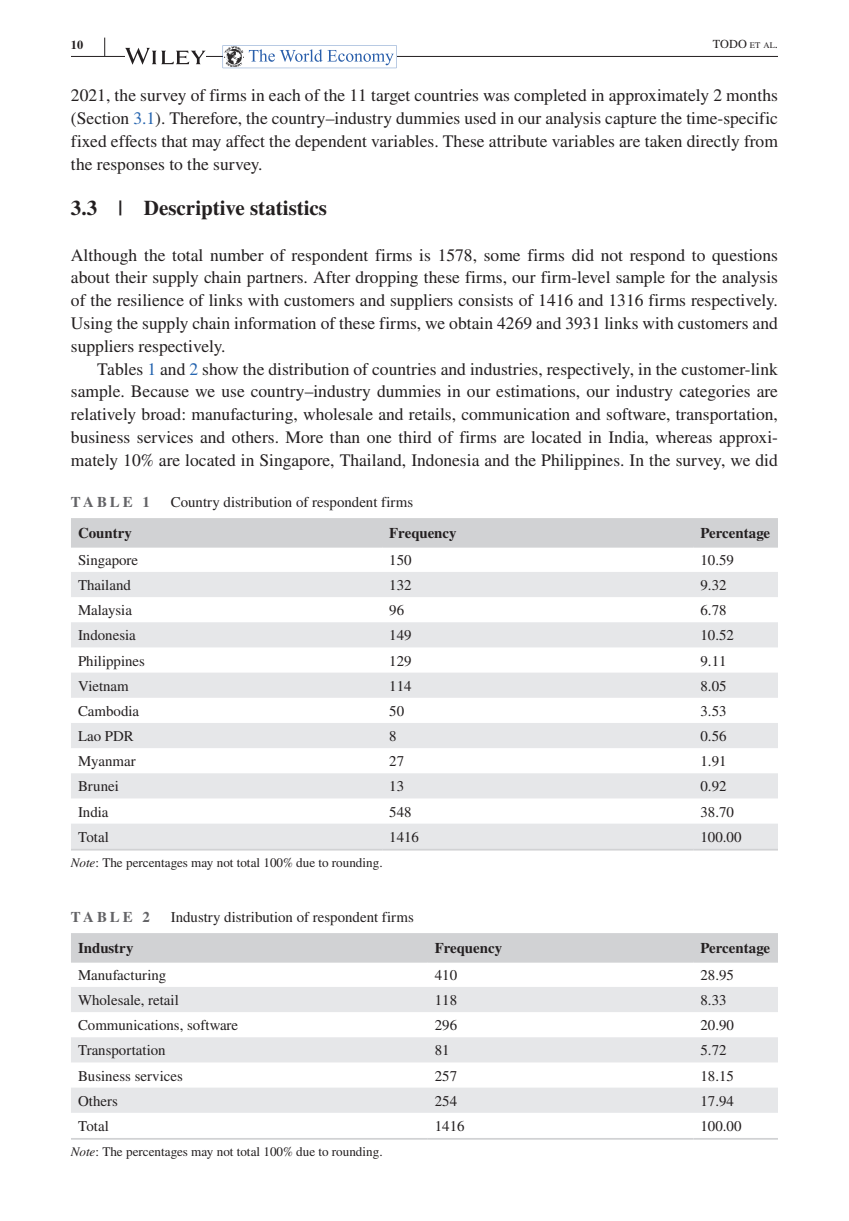
<style>
.page{position:relative;width:849px;height:1221px;background:#fff}
.page>*{position:absolute;margin:0;border:0;box-sizing:border-box;transform-origin:0 0}
.t1{font:700 21px "STIX";color:#231f20}
.t2{font:17.5px/22.8px "STIX";color:#231f20;text-align:justify}
.t3{font:14.88px "STIX";color:#231f20}
.t4{font:700 14.88px "STIX";color:#231f20}
.t5{font:700 14.88px "STIX";letter-spacing:.2em;color:#636366}
.t6{font:13.12px "STIX";color:#231f20}
.t7{font:12.25px "STIX";color:#231f20}
.t8{font:700 12.25px "STIX";color:#231f20}
.s1{font-size:8.58px}
.s2{color:#2564af}
.s3{font-style:italic}
</style>
<div class="page">
<hr style="left:71px;top:56px;width:706px;height:1px;background:#231f20">
<svg style="left:125px;top:48px;width:80px;height:17px"></svg>
<svg style="left:223px;top:45px;width:173px;height:23px"></svg>
<img style="left:225px;top:46px;width:18px;height:20px">
<svg style="left:104px;top:38px;width:1px;height:18px"></svg>
<div style="left:71px;top:518px;width:706px;height:28px;background:#d1d2d4"></div>
<svg style="left:71px;top:572px;width:706px;height:276px;fill:#e6e7e9"></svg>
<hr style="left:71px;top:546px;width:311px;height:1px;background:#d1d2d4">
<hr style="left:382px;top:546px;width:311px;height:1px;background:#d1d2d4">
<hr style="left:693px;top:546px;width:84px;height:1px;background:#d1d2d4">
<hr style="left:71px;top:848px;width:311px;height:2px;background:#d1d2d4">
<hr style="left:382px;top:848px;width:311px;height:2px;background:#d1d2d4">
<hr style="left:693px;top:848px;width:84px;height:2px;background:#d1d2d4">
<div style="left:71px;top:933px;width:706px;height:27px;background:#d1d2d4"></div>
<svg style="left:71px;top:987px;width:706px;height:125px;fill:#e6e7e9"></svg>
<hr style="left:71px;top:960px;width:356px;height:2px;background:#d1d2d4">
<hr style="left:427px;top:960px;width:266px;height:2px;background:#d1d2d4">
<hr style="left:693px;top:960px;width:84px;height:2px;background:#d1d2d4">
<hr style="left:71px;top:1137px;width:356px;height:2px;background:#d1d2d4">
<hr style="left:427px;top:1137px;width:266px;height:2px;background:#d1d2d4">
<hr style="left:693px;top:1137px;width:84px;height:2px;background:#d1d2d4">
<p class="t8" style="left:71px;top:37px;width:14px">10</p>
<p class="t7" style="left:712px;top:36px;width:67px">TODO <span class="s1">et al</span>.</p>
<p class="t2" style="left:71px;top:85px;width:708px">2021, the survey of firms in each of the 11 target countries was completed in approximately 2 months (Section <span class="s2">3.1</span>). Therefore, the country–industry dummies used in our analysis capture the time-specific fixed effects that may affect the dependent variables. These attribute variables are taken directly from the responses to the survey.</p>
<p class="t1" style="left:71px;top:196px;width:257px">3.3 | Descriptive statistics</p>
<p class="t2" style="left:71px;top:244px;width:708px">Although the total number of respondent firms is 1578, some firms did not respond to questions about their supply chain partners. After dropping these firms, our firm-level sample for the analysis of the resilience of links with customers and suppliers consists of 1416 and 1316 firms respectively.<br>Using the supply chain information of these firms, we obtain 4269 and 3931 links with customers and suppliers respectively.</p>
<p class="t2" style="left:71px;top:358px;width:708px;text-indent:26px">Tables <span class="s2">1</span> and <span class="s2">2</span> show the distribution of countries and industries, respectively, in the customer-link sample. Because we use country–industry dummies in our estimations, our industry categories are relatively broad: manufacturing, wholesale and retails, communication and software, transportation, business services and others. More than one third of firms are located in India, whereas approxi&shy;mately 10% are located in Singapore, Thailand, Indonesia and the Philippines. In the survey, we did</p>
<p class="t5" style="left:71px;top:493px;width:80px">TABLE 1</p>
<p class="t3" style="left:171px;top:491px;width:244px">Country distribution of respondent firms</p>
<p class="t4" style="left:78px;top:524px;width:55px">Country</p>
<p class="t4" style="left:389px;top:524px;width:69px">Frequency</p>
<p class="t4" style="left:700px;top:524px;width:71px">Percentage</p>
<p class="t3" style="left:78px;top:549px;width:62px">Singapore</p>
<p class="t3" style="left:389px;top:549px;width:24px">150</p>
<p class="t3" style="left:700px;top:549px;width:35px">10.59</p>
<p class="t3" style="left:78px;top:575px;width:54px">Thailand</p>
<p class="t3" style="left:389px;top:575px;width:24px">132</p>
<p class="t3" style="left:700px;top:575px;width:28px">9.32</p>
<p class="t3" style="left:78px;top:600px;width:55px">Malaysia</p>
<p class="t3" style="left:389px;top:600px;width:16px">96</p>
<p class="t3" style="left:700px;top:600px;width:28px">6.78</p>
<p class="t3" style="left:78px;top:625px;width:59px">Indonesia</p>
<p class="t3" style="left:389px;top:625px;width:24px">149</p>
<p class="t3" style="left:700px;top:625px;width:35px">10.52</p>
<p class="t3" style="left:78px;top:650px;width:68px">Philippines</p>
<p class="t3" style="left:389px;top:650px;width:24px">129</p>
<p class="t3" style="left:700px;top:650px;width:28px">9.11</p>
<p class="t3" style="left:78px;top:675px;width:52px">Vietnam</p>
<p class="t3" style="left:389px;top:675px;width:24px">114</p>
<p class="t3" style="left:700px;top:675px;width:28px">8.05</p>
<p class="t3" style="left:78px;top:700px;width:63px">Cambodia</p>
<p class="t3" style="left:389px;top:700px;width:16px">50</p>
<p class="t3" style="left:700px;top:700px;width:28px">3.53</p>
<p class="t3" style="left:78px;top:725px;width:57px">Lao PDR</p>
<p class="t3" style="left:389px;top:725px;width:9px">8</p>
<p class="t3" style="left:700px;top:725px;width:28px">0.56</p>
<p class="t3" style="left:78px;top:751px;width:59px">Myanmar</p>
<p class="t3" style="left:389px;top:751px;width:16px">27</p>
<p class="t3" style="left:700px;top:751px;width:28px">1.91</p>
<p class="t3" style="left:78px;top:776px;width:42px">Brunei</p>
<p class="t3" style="left:389px;top:776px;width:16px">13</p>
<p class="t3" style="left:700px;top:776px;width:28px">0.92</p>
<p class="t3" style="left:78px;top:801px;width:32px">India</p>
<p class="t3" style="left:389px;top:801px;width:24px">548</p>
<p class="t3" style="left:700px;top:801px;width:35px">38.70</p>
<p class="t3" style="left:78px;top:826px;width:32px">Total</p>
<p class="t3" style="left:389px;top:826px;width:31px">1416</p>
<p class="t3" style="left:700px;top:826px;width:42px">100.00</p>
<p class="t6" style="left:71px;top:853px;width:313px"><span class="s3">Note</span>: The percentages may not total 100% due to rounding.</p>
<p class="t5" style="left:71px;top:907px;width:80px">TABLE 2</p>
<p class="t3" style="left:171px;top:906px;width:244px">Industry distribution of respondent firms</p>
<p class="t4" style="left:78px;top:939px;width:57px">Industry</p>
<p class="t4" style="left:434px;top:939px;width:69px">Frequency</p>
<p class="t4" style="left:700px;top:939px;width:71px">Percentage</p>
<p class="t3" style="left:78px;top:964px;width:90px">Manufacturing</p>
<p class="t3" style="left:434px;top:964px;width:24px">410</p>
<p class="t3" style="left:700px;top:964px;width:35px">28.95</p>
<p class="t3" style="left:78px;top:989px;width:102px">Wholesale, retail</p>
<p class="t3" style="left:434px;top:989px;width:24px">118</p>
<p class="t3" style="left:700px;top:989px;width:28px">8.33</p>
<p class="t3" style="left:78px;top:1014px;width:162px">Communications, software</p>
<p class="t3" style="left:434px;top:1014px;width:24px">296</p>
<p class="t3" style="left:700px;top:1014px;width:35px">20.90</p>
<p class="t3" style="left:78px;top:1040px;width:89px">Transportation</p>
<p class="t3" style="left:434px;top:1040px;width:16px">81</p>
<p class="t3" style="left:700px;top:1040px;width:28px">5.72</p>
<p class="t3" style="left:78px;top:1065px;width:106px">Business services</p>
<p class="t3" style="left:434px;top:1065px;width:24px">257</p>
<p class="t3" style="left:700px;top:1065px;width:35px">18.15</p>
<p class="t3" style="left:78px;top:1090px;width:41px">Others</p>
<p class="t3" style="left:434px;top:1090px;width:24px">254</p>
<p class="t3" style="left:700px;top:1090px;width:35px">17.94</p>
<p class="t3" style="left:78px;top:1115px;width:32px">Total</p>
<p class="t3" style="left:434px;top:1115px;width:31px">1416</p>
<p class="t3" style="left:700px;top:1115px;width:42px">100.00</p>
<p class="t6" style="left:71px;top:1142px;width:313px"><span class="s3">Note</span>: The percentages may not total 100% due to rounding.</p>
</div>
